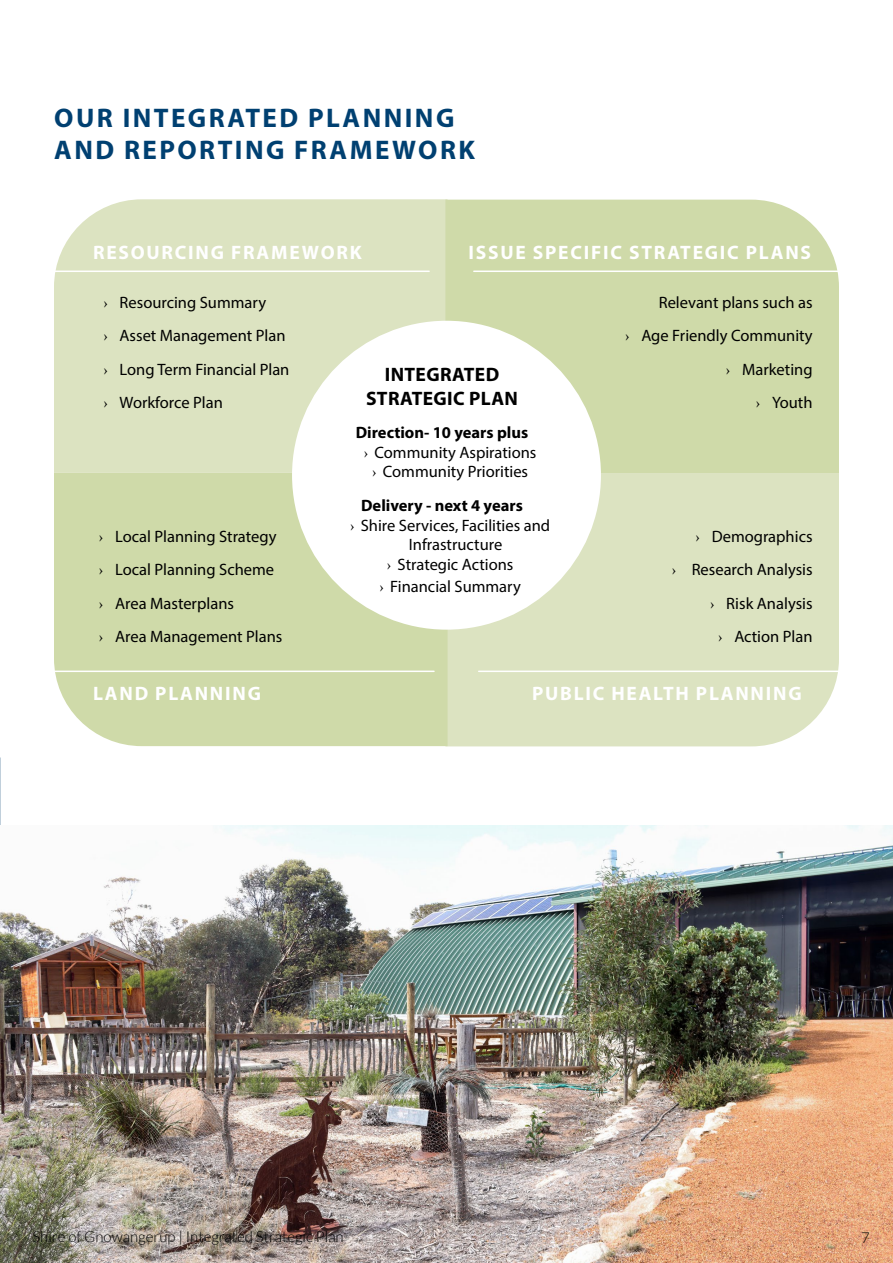
<style>
.page{position:relative;width:893px;height:1263px;background:#fff}
.page>*{position:absolute;margin:0;border:0;box-sizing:border-box;transform-origin:0 0}
.t1{font:700 27px/32.4px "Myriad Pro";letter-spacing:.09em;color:#004071}
.t2{font:700 19.5px "Myriad Pro";letter-spacing:.09em;color:#fff}
.t3{font:700 19.5px/23.4px "Myriad Pro";letter-spacing:.02em;color:#000;text-align:center}
.t4{font:16.5px/33.3px "Myriad Pro";color:#000}
.t5{font:700 16.5px "Myriad Pro";color:#000}
.t6{font:300 15px "Lato";color:#000}
.s1{font-family:"Minion Pro"}
.s2{font-weight:700}
</style>
<div class="page">
<div style="left:54px;top:199px;width:394px;height:274px;background:#dce3c1"></div>
<div style="left:445px;top:200px;width:394px;height:273px;background:#cfdaa9"></div>
<div style="left:448px;top:473px;width:391px;height:273px;background:#dce3c1"></div>
<div style="left:54px;top:473px;width:394px;height:273px;background:#cfdaa9"></div>
<div style="left:292px;top:321px;width:309px;height:309px;background:#fff;border-radius:50%"></div>
<hr style="left:50px;top:271px;width:379px;height:1px;background:#fff">
<hr style="left:474px;top:271px;width:364px;height:1px;background:#fff">
<hr style="left:55px;top:670px;width:379px;height:2px;background:#fff">
<hr style="left:479px;top:670px;width:364px;height:2px;background:#fff">
<img style="left:0;top:825px;width:893px;height:438px">
<h1 class="t1" style="left:54px;top:100px;width:422px">OUR INTEGRATED PLANNING<br>AND REPORTING FRAMEWORK</h1>
<p class="t2" style="left:93px;top:240px;width:270px">RESOURCING FRAMEWORK</p>
<p class="t2" style="left:468px;top:240px;width:344px">ISSUE SPECIFIC STRATEGIC PLANS</p>
<p class="t4" style="left:103px;top:285px;width:188px"><span class="s1">›</span> Resourcing Summary<br><span class="s1">›</span> Asset Management Plan <span class="s1">›</span> Long Term Financial Plan <span class="s1">›</span> Workforce Plan</p>
<p class="t4" style="left:625px;top:285px;width:189px;text-align:right">Relevant plans such as<br><span class="s1">›</span> Age Friendly Community <span class="s1">›</span> Marketing<br><span class="s1">›</span> Youth</p>
<p class="t3" style="left:366px;top:362px;width:153px">INTEGRATED<br>STRATEGIC PLAN</p>
<p class="t4" style="left:356px;top:422px;width:182px;line-height:19.8px;text-align:center"><span class="s2">Direction- 10 years plus </span><span class="s1">›</span> Community Aspirations <span class="s1">›</span> Community Priorities</p>
<p class="t5" style="left:361px;top:494px;width:163px">Delivery - next 4 years</p>
<p class="t4" style="left:350px;top:508px;width:202px"><span class="s1">›</span> Shire Services, Facilities and</p>
<p class="t4" style="left:409px;top:528px;width:95px">Infrastructure</p>
<p class="t4" style="left:387px;top:548px;width:128px"><span class="s1">›</span> Strategic Actions</p>
<p class="t4" style="left:379px;top:569px;width:143px"><span class="s1">›</span> Financial Summary</p>
<p class="t4" style="left:99px;top:520px;width:185px"><span class="s1">›</span> Local Planning Strategy <span class="s1">›</span> Local Planning Scheme <span class="s1">›</span> Area Masterplans<br><span class="s1">›</span> Area Management Plans</p>
<p class="t4" style="left:672px;top:520px;width:142px;text-align:right"><span class="s1">›</span> Demographics<br><span class="s1">›</span> Research Analysis <span class="s1">›</span> Risk Analysis<br><span class="s1">›</span> Action Plan</p>
<p class="t2" style="left:93px;top:681px;width:169px">LAND PLANNING</p>
<p class="t2" style="left:532px;top:681px;width:271px">PUBLIC HEALTH PLANNING</p>
<p class="t6" style="left:32px;top:1228px;width:313px">Shire of Gnowangerup | Integrated Strategic Plan</p>
<p class="t6" style="left:861px;top:1230px;width:10px">7</p>
</div>
